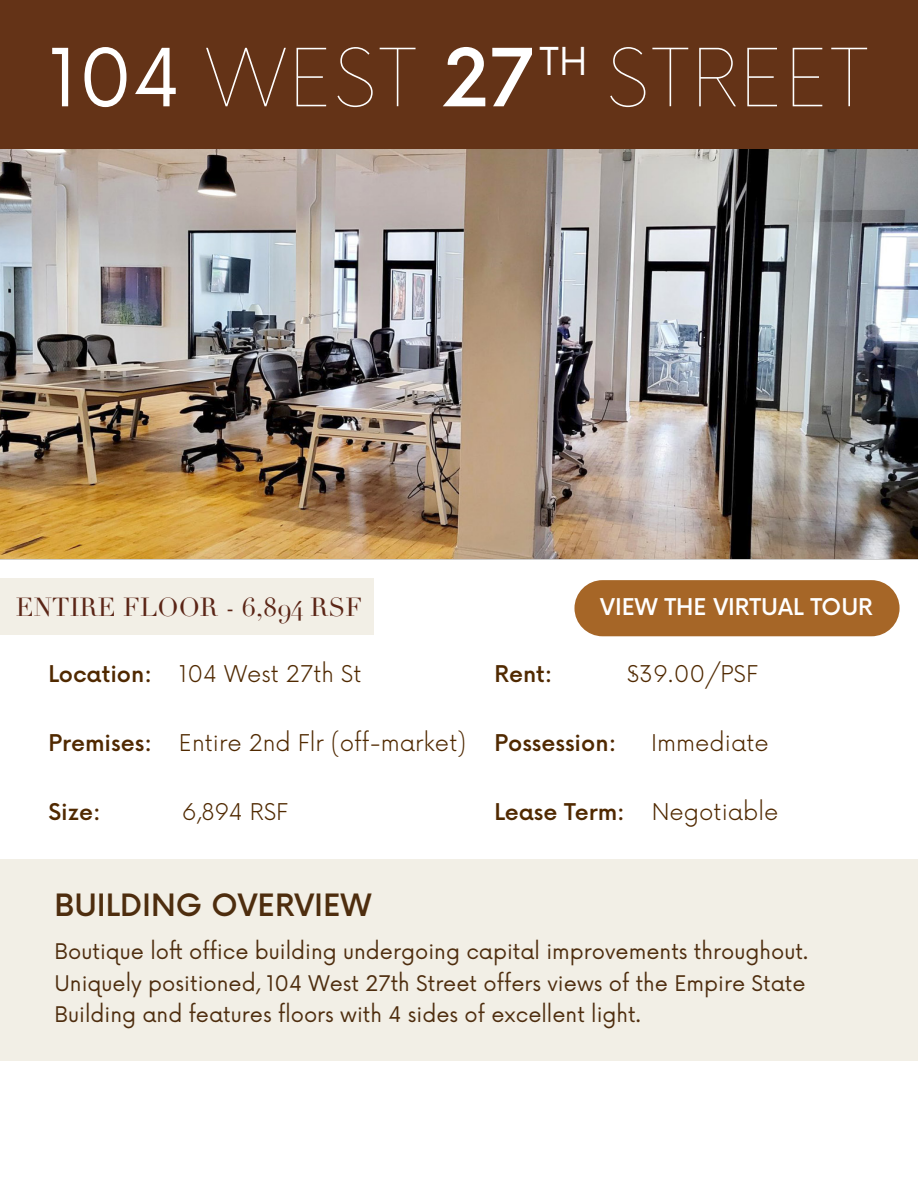
<style>
.page{position:relative;width:918px;height:1188px;background:#fff}
.page>*{position:absolute;margin:0;border:0;box-sizing:border-box;transform-origin:0 0}
.t1{font:100 78px "Now";color:#fff}
.t2{font:37.5px "Now";color:#fff}
.t3{font:500 30px "Now";color:#4e2d0e}
.t4{font:25.5px "Didot";color:#5b2516}
.t5{font:300 22.5px "Now";color:#502900}
.t6{font:500 22.5px "Now";color:#502900}
.t7{font:500 22.5px "Now";color:#fff}
.t8{font:21px/31.5px "Now";color:#4e2d0e}
.s1{font-weight:400}
.s2{font-weight:500}
.s3{font-weight:300}
</style>
<div class="page">
<img style="left:0;top:148px;width:918px;height:412px">
<div style="left:0;top:0;width:918px;height:148px;background:#643317"></div>
<div style="left:0;top:860px;width:918px;height:201px;background:#f2efe6"></div>
<div style="left:574px;top:580px;width:326px;height:56px;background:#a66627;border-radius:28px"></div>
<div style="left:0;top:579px;width:374px;height:56px;background:#f2efe6"></div>
<p class="t2" style="left:540px;top:31px;width:49px">TH</p>
<p class="t1" style="left:48px;top:15px;width:823px"><span class="s1">104</span> WEST <span class="s2">27</span> STREET</p>
<p class="t4" style="left:16px;top:592px;width:348px">ENTIRE FLOOR - 6,894 RSF</p>
<p class="t7" style="left:600px;top:589px;width:274px">VIEW THE VIRTUAL TOUR</p>
<p class="t5" style="left:49px;top:655px;width:314px"><span class="s2">Location:</span> 104 West 27th St</p>
<p class="t6" style="left:495px;top:656px;width:59px">Rent:</p>
<p class="t5" style="left:627px;top:655px;width:133px">$39.00/PSF</p>
<p class="t5" style="left:49px;top:724px;width:419px"><span class="s2">Premises:</span> Entire 2nd Flr (off-market)</p>
<p class="t6" style="left:495px;top:725px;width:123px">Possession:</p>
<p class="t5" style="left:651px;top:724px;width:119px">Immediate</p>
<p class="t6" style="left:49px;top:794px;width:54px">Size:</p>
<p class="t5" style="left:182px;top:793px;width:108px">6,894 RSF</p>
<p class="t6" style="left:495px;top:794px;width:285px">Lease Term: <span class="s3">Negotiable</span></p>
<p class="t3" style="left:54px;top:882px;width:318px">BUILDING OVERVIEW</p>
<p class="t8" style="left:54px;top:935px;width:755px">Boutique loft office building undergoing capital improvements throughout.</p>
<p class="t8" style="left:54px;top:966px;width:753px">Uniquely positioned, 104 West 27th Street offers views of the Empire State<br>Building and features floors with 4 sides of excellent light.</p>
</div>
